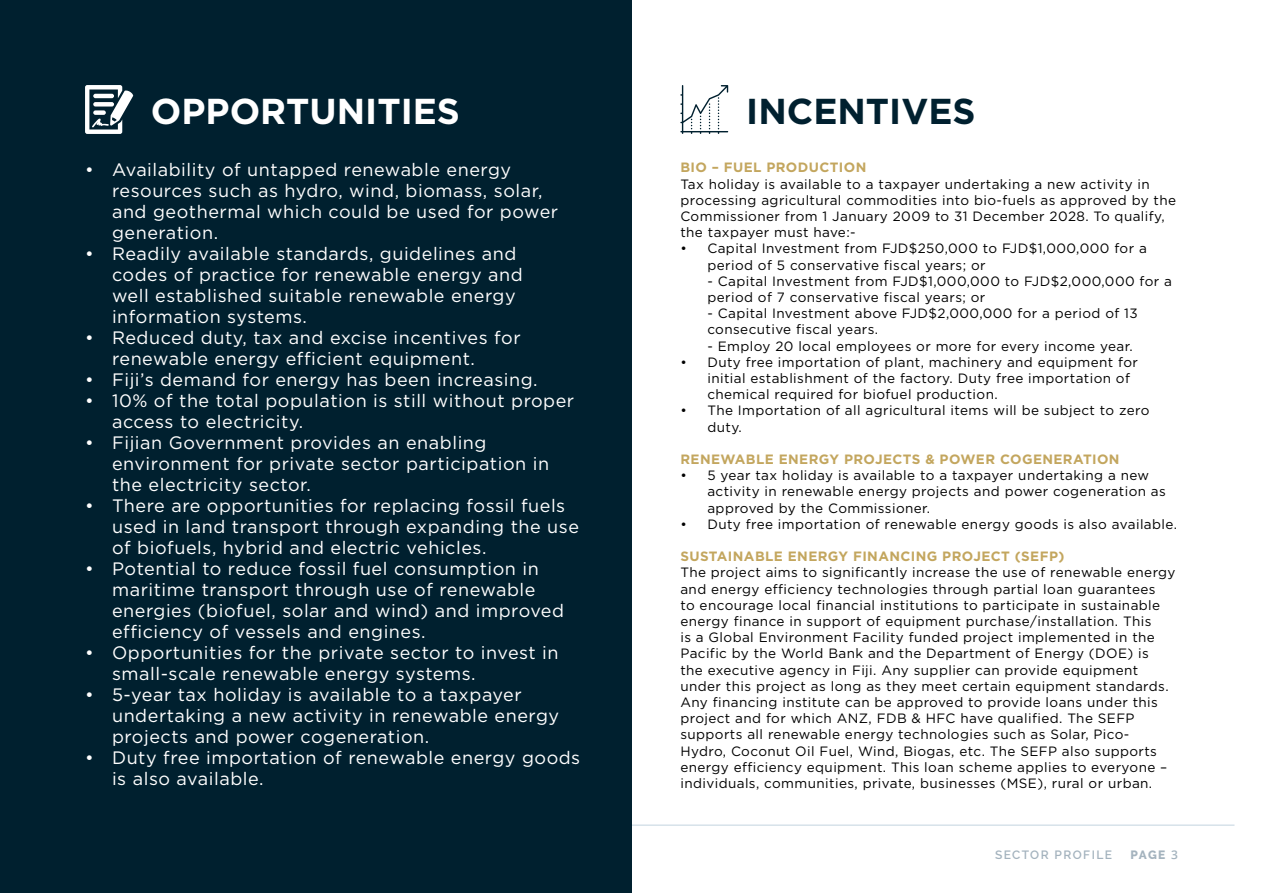
<style>
.page{position:relative;width:1263px;height:893px;background:#fff}
.page>*{position:absolute;margin:0;border:0;box-sizing:border-box;transform-origin:0 0}
.t1{font:700 36px "Gotham";color:#fff}
.t2{font:700 36px "Gotham";color:#00202f}
.t3{font:18px/21px "Gotham";letter-spacing:.03em;color:#fff}
.t4{font:13.5px/16.2px "Gotham";letter-spacing:.03em;color:#000}
.t5{font:700 13.5px "Gotham";letter-spacing:.03em;color:#c3a65e}
.t6{font:600 12px "Raleway";letter-spacing:.12em;color:#a4b3be}
.t7{font:800 12px "Raleway";color:#a4b3be}
.s1{font-family:"Open Sans";font-weight:600}
</style>
<div class="page">
<hr style="left:40px;top:824px;width:1194px;height:2px;background:#c2d3df">
<div style="left:0;top:0;width:631px;height:893px;background:#00202f"></div>
<svg style="left:680px;top:85px;width:48px;height:49px"></svg>
<svg style="left:85px;top:85px;width:48px;height:49px"></svg>
<h1 class="t1" style="left:151px;top:87px;width:310px">OPPORTUNITIES</h1>
<h1 class="t2" style="left:746px;top:87px;width:231px">INCENTIVES</h1>
<h2 class="t3" style="left:112px;top:159px;width:448px;text-indent:-27px">• Availability of untapped renewable energy resources such as hydro, wind, biomass, solar, and geothermal which could be used for power generation.</h2>
<h2 class="t3" style="left:112px;top:243px;width:412px;text-indent:-27px">• Readily available standards, guidelines and codes of practice for renewable energy and well established suitable renewable energy information systems.</h2>
<h2 class="t3" style="left:112px;top:327px;width:410px;text-indent:-27px">• Reduced duty, tax and excise incentives for renewable energy efficient equipment.</h2>
<h2 class="t3" style="left:85px;top:369px;width:454px">• Fiji’s demand for energy has been increasing.</h2>
<h2 class="t3" style="left:112px;top:390px;width:464px;text-indent:-27px">• 10% of the total population is still without proper access to electricity.</h2>
<h2 class="t3" style="left:112px;top:432px;width:439px;text-indent:-27px">• Fijian Government provides an enabling environment for private sector participation in the electricity sector.</h2>
<h2 class="t3" style="left:112px;top:495px;width:468px;text-indent:-27px">• There are opportunities for replacing fossil fuels used in land transport through expanding the use of biofuels, hybrid and electric vehicles.</h2>
<h2 class="t3" style="left:112px;top:558px;width:453px;text-indent:-27px">• Potential to reduce fossil fuel consumption in maritime transport through use of renewable energies (biofuel, solar and wind) and improved efficiency of vessels and engines.</h2>
<h2 class="t3" style="left:112px;top:642px;width:448px;text-indent:-27px">• Opportunities for the private sector to invest in small-scale renewable energy systems.</h2>
<h2 class="t3" style="left:112px;top:684px;width:449px;text-indent:-27px">• 5-year tax holiday is available to a taxpayer undertaking a new activity in renewable energy projects and power cogeneration.</h2>
<h2 class="t3" style="left:112px;top:747px;width:470px;text-indent:-27px">• Duty free importation of renewable energy goods is also available.</h2>
<p class="t5" style="left:680px;top:159px;width:188px">BIO – FUEL PRODUCTION</p>
<p class="t4" style="left:680px;top:175px;width:497px">Tax holiday is available to a taxpayer undertaking a new activity in processing agricultural commodities into bio-fuels as approved by the Commissioner from 1 January 2009 to 31 December 2028. To qualify, the taxpayer must have:-</p>
<p class="t4" style="left:707px;top:240px;width:441px;text-indent:-27px">• Capital Investment from FJD$250,000 to FJD$1,000,000 for a period of 5 conservative fiscal years; or</p>
<p class="t4" style="left:707px;top:273px;width:466px">- Capital Investment from FJD$1,000,000 to FJD$2,000,000 for a period of 7 conservative fiscal years; or</p>
<p class="t4" style="left:707px;top:305px;width:432px">- Capital Investment above FJD$2,000,000 for a period of 13 consecutive fiscal years.</p>
<p class="t4" style="left:707px;top:337px;width:427px">- Employ 20 local employees or more for every income year.</p>
<p class="t4" style="left:707px;top:354px;width:432px;text-indent:-27px">• Duty free importation of plant, machinery and equipment for initial establishment of the factory. Duty free importation of chemical required for biofuel production.</p>
<p class="t4" style="left:707px;top:402px;width:444px;text-indent:-27px">• The Importation of all agricultural items will be subject to zero duty.</p>
<p class="t5" style="left:680px;top:450px;width:441px">RENEWABLE ENERGY PROJECTS &amp; POWER COGENERATION</p>
<p class="t4" style="left:707px;top:467px;width:460px;text-indent:-27px">• 5 year tax holiday is available to a taxpayer undertaking a new activity in renewable energy projects and power cogeneration as approved by the Commissioner.</p>
<p class="t4" style="left:680px;top:516px;width:498px">• Duty free importation of renewable energy goods is also available.</p>
<p class="t5" style="left:680px;top:547px;width:385px">SUSTAINABLE ENERGY FINANCING PROJECT (SEFP)</p>
<p class="t4" style="left:680px;top:564px;width:497px">The project aims to significantly increase the use of renewable energy and energy efficiency technologies through partial loan guarantees<br>to encourage local financial institutions to participate in sustainable energy finance in support of equipment purchase/installation. This<br>is a Global Environment Facility funded project implemented in the Pacific by the World Bank and the Department of Energy (DOE) is<br>the executive agency in Fiji. Any supplier can provide equipment under this project as long as they meet certain equipment standards.<br>Any financing institute can be approved to provide loans under this project and for which ANZ, FDB &amp; HFC have qualified. The SEFP supports all renewable energy technologies such as Solar, Pico-Hydro, Coconut Oil Fuel, Wind, Biogas, etc. The SEFP also supports energy efficiency equipment. This loan scheme applies to everyone – individuals, communities, private, businesses (MSE), rural or urban.</p>
<p class="t6" style="left:995px;top:848px;width:119px">SECTOR PROFILE</p>
<p class="t7" style="left:1130px;top:848px;width:49px">PAGE <span class="s1">3</span></p>
</div>
